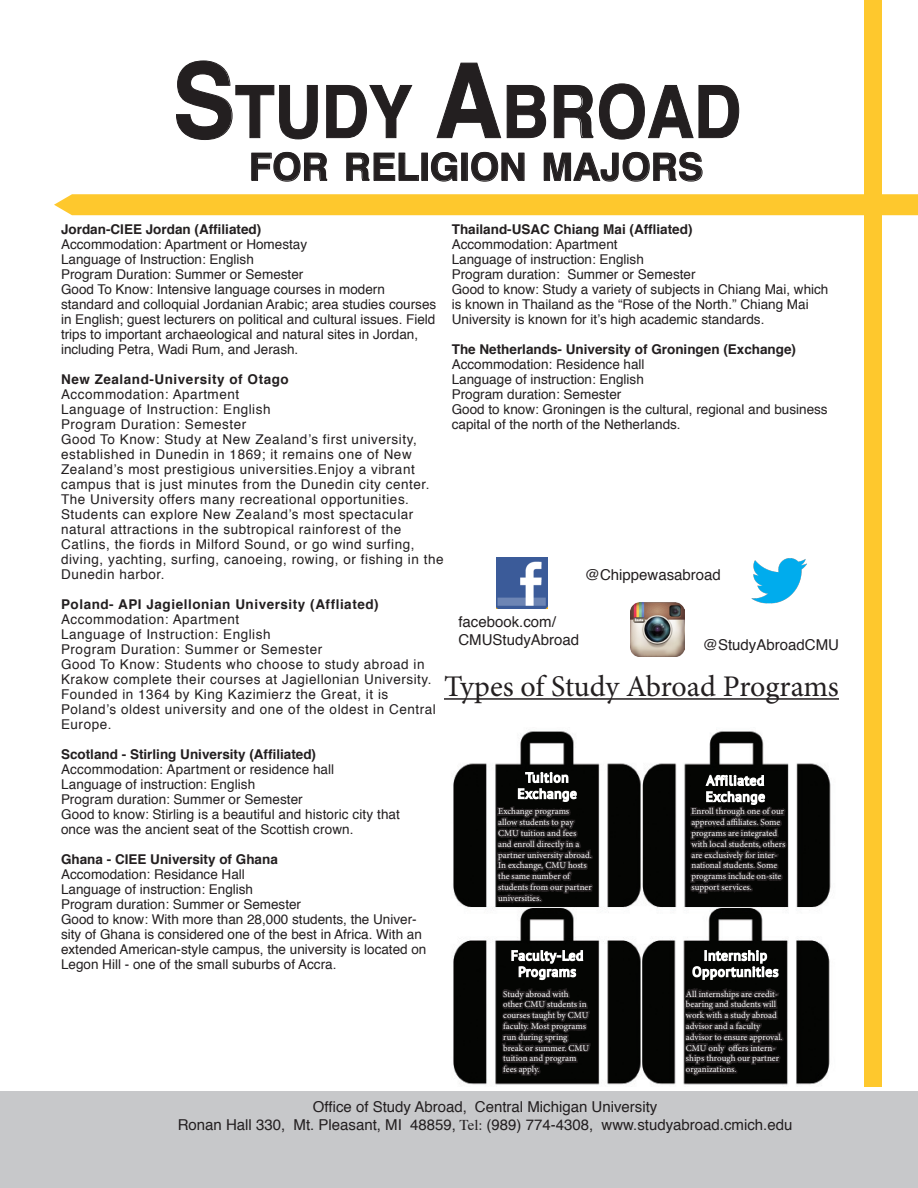
<style>
.page{position:relative;width:918px;height:1188px;background:#fff}
.page>*{position:absolute;margin:0;border:0;box-sizing:border-box;transform-origin:0 0}
.Study_Abroad-_page_1{font:700 72.45px "Helvetica";color:#231f20;scale:.9 1}
.Page_Heading_2{font:700 37.8px "Helvetica";color:#231f20}
.t1{font:30px "Minion Pro";letter-spacing:-.01em;color:#231f20}
.Process_heading{font:15px/18px "Helvetica";color:#231f20;text-align:center}
.Viewbook_Blurb_Body{font:13.5px/15px "Helvetica";color:#231f20}
.Viewbook_Blurb_Body-2{font:13.5px/15px "Helvetica";letter-spacing:.04em;color:#231f20}
.t2{font:700 13.5px "Helvetica";color:#231f20}
.t3{font:700 13.5px "Helvetica";letter-spacing:.04em;color:#231f20}
.t4{font:9px/10.8px "Minion Pro";letter-spacing:-.005em;color:#fff}
.s1{font-size:103.5px}
.s2{font-family:"Times"}
</style>
<div class="page">
<div style="left:0;top:1091px;width:918px;height:97px;background:#c7c8ca"></div>
<div style="left:864px;top:0;width:17px;height:1087px;background:#fec82d"></div>
<div style="left:54px;top:194px;width:864px;height:21px;background:#fec82d"></div>
<svg style="left:176px;top:60px;width:142px;height:80px"></svg>
<svg style="left:326px;top:85px;width:87px;height:53px"></svg>
<svg style="left:436px;top:62px;width:110px;height:77px"></svg>
<svg style="left:554px;top:85px;width:39px;height:53px"></svg>
<svg style="left:599px;top:83px;width:140px;height:57px"></svg>
<svg style="left:251px;top:152px;width:76px;height:30px"></svg>
<svg style="left:346px;top:152px;width:73px;height:29px"></svg>
<div style="left:421px;top:153px;width:7px;height:28px;border:1px solid #231f20"></div>
<svg style="left:431px;top:152px;width:27px;height:30px"></svg>
<div style="left:461px;top:153px;width:7px;height:28px;border:1px solid #231f20"></div>
<svg style="left:471px;top:152px;width:54px;height:30px"></svg>
<svg style="left:544px;top:151px;width:159px;height:31px"></svg>
<img style="left:453px;top:731px;width:378px;height:354px">
<svg style="left:495px;top:731px;width:100px;height:354px"></svg>
<svg style="left:682px;top:764px;width:107px;height:321px;background:#363535"></svg>
<hr style="left:444px;top:698px;width:395px;height:2px;background:#231f20">
<img style="left:496px;top:557px;width:51px;height:51px">
<img style="left:751px;top:558px;width:56px;height:46px">
<img style="left:631px;top:603px;width:54px;height:54px">
<p class="Study_Abroad-_page_1" style="left:173px;top:54px;width:633px"><span class="s1">S</span>TUDY <span class="s1">A</span>BROAD</p>
<p class="Page_Heading_2" style="left:249px;top:137px;width:453px">FOR RELIGION MAJORS</p>
<p class="t2" style="left:61px;top:219px;width:202px">Jordan-CIEE Jordan (Affiliated)</p>
<p class="Viewbook_Blurb_Body" style="left:61px;top:238px;width:248px">Accommodation: Apartment or Homestay</p>
<p class="Viewbook_Blurb_Body" style="left:61px;top:253px;width:194px">Language of Instruction: English</p>
<p class="Viewbook_Blurb_Body" style="left:61px;top:268px;width:244px">Program Duration: Summer or Semester</p>
<p class="Viewbook_Blurb_Body" style="left:61px;top:283px;width:325px">Good To Know: Intensive language courses in modern</p>
<p class="Viewbook_Blurb_Body" style="left:61px;top:298px;width:377px">standard and colloquial Jordanian Arabic; area studies courses in English; guest lecturers on political and cultural issues. Field trips to important archaeological and natural sites in Jordan, including Petra, Wadi Rum, and Jerash.</p>
<p class="t3" style="left:61px;top:369px;width:229px">New Zealand-University of Otago</p>
<p class="Viewbook_Blurb_Body-2" style="left:61px;top:388px;width:180px">Accommodation: Apartment</p>
<p class="Viewbook_Blurb_Body-2" style="left:61px;top:403px;width:211px">Language of Instruction: English</p>
<p class="Viewbook_Blurb_Body-2" style="left:61px;top:418px;width:187px">Program Duration: Semester</p>
<p class="Viewbook_Blurb_Body-2" style="left:61px;top:433px;width:384px">Good To Know: Study at New Zealand’s first university, established in Dunedin in 1869; it remains one of New Zealand’s most prestigious universities.Enjoy a vibrant campus that is just minutes from the Dunedin city center.<br>The University offers many recreational opportunities.<br>Students can explore New Zealand’s most spectacular natural attractions in the subtropical rainforest of the Catlins, the fiords in Milford Sound, or go wind surfing, diving, yachting, surfing, canoeing, rowing, or fishing in the Dunedin harbor.</p>
<p class="t3" style="left:61px;top:594px;width:319px">Poland- API Jagiellonian University (Affliated)</p>
<p class="Viewbook_Blurb_Body-2" style="left:61px;top:613px;width:180px">Accommodation: Apartment</p>
<p class="Viewbook_Blurb_Body-2" style="left:61px;top:628px;width:211px">Language of Instruction: English</p>
<p class="Viewbook_Blurb_Body-2" style="left:61px;top:643px;width:263px">Program Duration: Summer or Semester</p>
<p class="Viewbook_Blurb_Body-2" style="left:61px;top:658px;width:372px">Good To Know: Students who choose to study abroad in<br>Krakow complete their courses at Jagiellonian University.<br>Founded in 1364 by King Kazimierz the Great, it is</p>
<p class="Viewbook_Blurb_Body-2" style="left:61px;top:703px;width:376px">Poland’s oldest university and one of the oldest in Central<br>Europe.</p>
<p class="t2" style="left:61px;top:744px;width:257px">Scotland - Stirling University (Affiliated)</p>
<p class="Viewbook_Blurb_Body" style="left:61px;top:763px;width:275px">Accommodation: Apartment or residence hall</p>
<p class="Viewbook_Blurb_Body" style="left:61px;top:778px;width:196px">Language of instruction: English</p>
<p class="Viewbook_Blurb_Body" style="left:61px;top:793px;width:243px">Program duration: Summer or Semester</p>
<p class="Viewbook_Blurb_Body" style="left:61px;top:808px;width:340px">Good to know: Stirling is a beautiful and historic city that once was the ancient seat of the Scottish crown.</p>
<p class="t2" style="left:61px;top:849px;width:218px">Ghana - CIEE University of Ghana</p>
<p class="Viewbook_Blurb_Body" style="left:61px;top:868px;width:185px">Accomodation: Residance Hall</p>
<p class="Viewbook_Blurb_Body" style="left:61px;top:883px;width:194px">Language of instruction: English</p>
<p class="Viewbook_Blurb_Body" style="left:61px;top:898px;width:242px">Program duration: Summer or Semester</p>
<p class="Viewbook_Blurb_Body" style="left:61px;top:913px;width:367px">Good to know: With more than 28,000 students, the Univer&shy;sity of Ghana is considered one of the best in Africa. With an extended American-style campus, the university is located on Legon Hill - one of the small suburbs of Accra.</p>
<p class="t2" style="left:452px;top:219px;width:242px">Thailand-USAC Chiang Mai (Affliated)</p>
<p class="Viewbook_Blurb_Body" style="left:452px;top:238px;width:167px">Accommodation: Apartment</p>
<p class="Viewbook_Blurb_Body" style="left:452px;top:253px;width:194px">Language of instruction: English</p>
<p class="Viewbook_Blurb_Body" style="left:452px;top:268px;width:245px">Program duration: Summer or Semester</p>
<p class="Viewbook_Blurb_Body" style="left:452px;top:283px;width:378px">Good to know: Study a variety of subjects in Chiang Mai, which is known in Thailand as the “Rose of the North.” Chiang Mai<br>University is known for it’s high academic standards.</p>
<p class="t2" style="left:452px;top:339px;width:346px">The Netherlands- University of Groningen (Exchange)</p>
<p class="Viewbook_Blurb_Body" style="left:452px;top:358px;width:194px">Accommodation: Residence hall</p>
<p class="Viewbook_Blurb_Body" style="left:452px;top:373px;width:194px">Language of instruction: English</p>
<p class="Viewbook_Blurb_Body" style="left:452px;top:388px;width:171px">Program duration: Semester</p>
<p class="Viewbook_Blurb_Body" style="left:452px;top:403px;width:377px">Good to know: Groningen is the cultural, regional and business capital of the north of the Netherlands.</p>
<p class="Process_heading" style="left:585px;top:566px;width:138px">@Chippewasabroad</p>
<p class="Process_heading" style="left:458px;top:613px;width:122px;text-align:left">facebook.com/<br>CMUStudyAbroad</p>
<p class="Process_heading" style="left:703px;top:637px;width:138px">@StudyAbroadCMU</p>
<p class="t1" style="left:444px;top:666px;width:397px">Types of Study Abroad Programs</p>
<p class="t4" style="left:498px;top:806px;width:95px">Exchange programs<br>allow students to pay<br>CMU tuition and fees and enroll directly in a partner university abroad.<br>In exchange, CMU hosts the same number of students from our partner universities.</p>
<p class="t4" style="left:692px;top:806px;width:95px">Enroll through one of our approved affiliates. Some programs are integrated with local students, others are exclusively for inter&shy;national students. Some programs include on-site support services.</p>
<p class="t4" style="left:503px;top:988px;width:87px">Study abroad with other CMU students in courses taught by CMU faculty. Most programs run during spring break or summer. CMU tuition and program fees apply.</p>
<p class="t4" style="left:686px;top:988px;width:98px">All internships are credit&shy;bearing and students will work with a study abroad advisor and a faculty advisor to ensure approval.<br>CMU only offers intern&shy;ships through our partner organizations.</p>
<p class="Process_heading" style="left:178px;top:1098px;width:616px">Office of Study Abroad, Central Michigan University<br>Ronan Hall 330, Mt. Pleasant, MI 48859, <span class="s2">Tel:</span> (989) 774-4308, www.studyabroad.cmich.edu</p>
</div>
